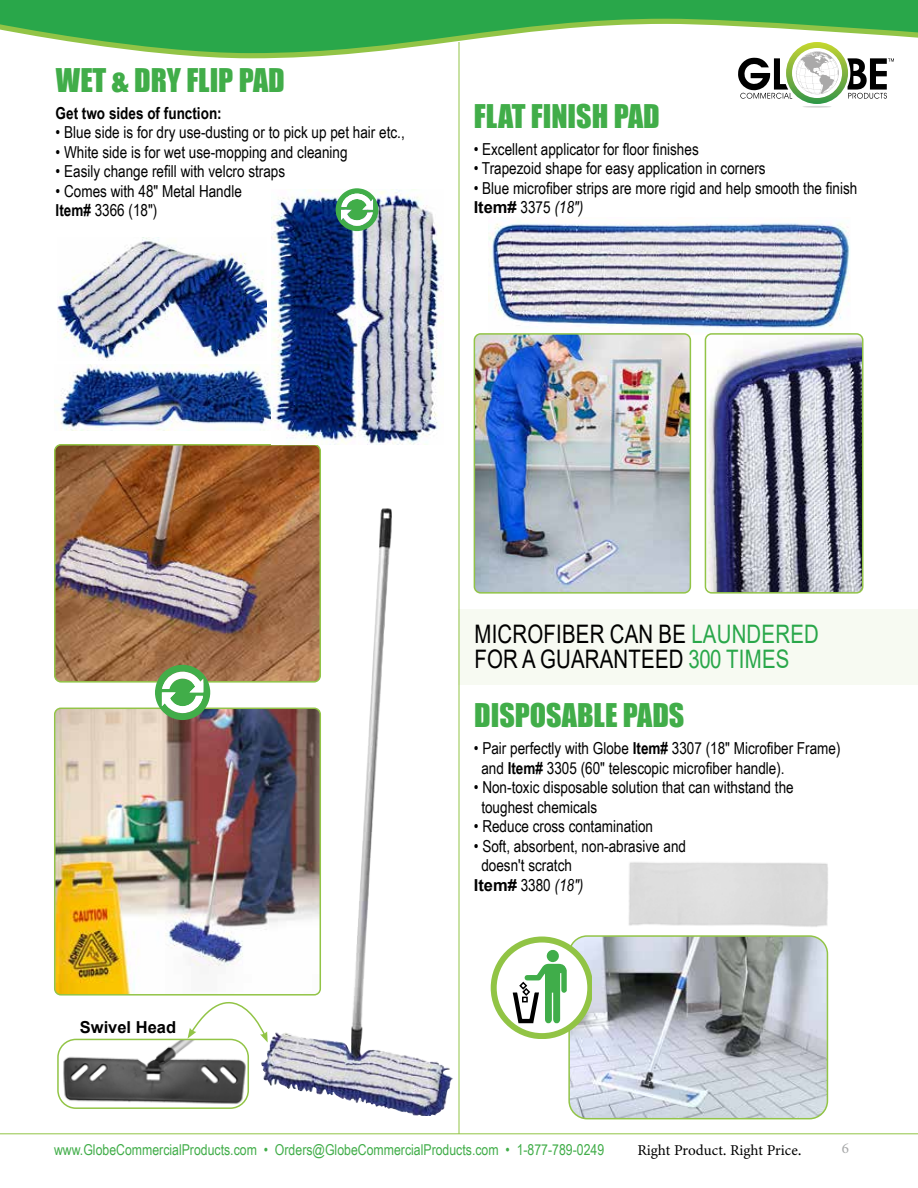
<style>
.page{position:relative;width:918px;height:1188px;background:#fff}
.page>*{position:absolute;margin:0;border:0;box-sizing:border-box;transform-origin:0 0}
.t1{font:30px "Impact";color:#41ad49}
.t2{font:25.5px/25.5px "Arial";letter-spacing:.01em;color:#000;scale:.8 1}
.t3{font:16.5px/19.5px "Arial Narrow";color:#000}
.t4{font:700 16.5px "Arial";color:#000}
.t5{font:700 16.5px "Arial Narrow";color:#000}
.t6{font:15px "Arial Narrow";color:#41ad49}
.t7{font:15px "Minion Variable Concept";letter-spacing:-.005em;color:#000}
.t8{font:15px "Minion Pro";color:#a7a8a9}
.s1{font-weight:700}
.s2{font-family:"Arial Narrow";font-weight:400}
.s3{font-family:"Arial Narrow";font-weight:400;font-style:italic}
.s4{color:#29a74a}
</style>
<div class="page">
<svg style="left:160px;top:53px;width:299px;height:5px"></svg>
<svg style="left:0;top:0;width:918px;height:53px;fill:#29a74a"></svg>
<img style="left:488px;top:223px;width:362px;height:111px">
<img style="left:705px;top:336px;width:158px;height:255px">
<div style="left:705px;top:333px;width:158px;height:261px;border:2px solid #92c446;border-radius:6px"></div>
<img style="left:474px;top:336px;width:214px;height:255px">
<div style="left:474px;top:333px;width:217px;height:261px;border:2px solid #92c446;border-radius:6px"></div>
<img style="left:57px;top:447px;width:261px;height:233px">
<div style="left:54px;top:444px;width:267px;height:239px;border:2px solid #92c446;border-radius:6px"></div>
<img style="left:55px;top:708px;width:206px;height:285px">
<div style="left:54px;top:708px;width:267px;height:288px;border:2px solid #92c446;border-radius:6px"></div>
<div style="left:628px;top:862px;width:200px;height:65px;background:#ddd"></div>
<img style="left:571px;top:938px;width:256px;height:181px">
<div style="left:568px;top:935px;width:260px;height:184px;border:2px solid #92c446;border-radius:18px"></div>
<img style="left:60px;top:1039px;width:188px;height:69px">
<div style="left:57px;top:1039px;width:192px;height:70px;border:2px solid #92c446;border-radius:18px"></div>
<svg style="left:491px;top:937px;width:101px;height:101px"></svg>
<img style="left:57px;top:238px;width:210px;height:122px">
<img style="left:56px;top:364px;width:215px;height:66px">
<img style="left:271px;top:190px;width:173px;height:255px">
<svg style="left:336px;top:188px;width:42px;height:43px"></svg>
<svg style="left:155px;top:665px;width:55px;height:55px"></svg>
<div style="left:459px;top:609px;width:459px;height:75px;background:#f7faf2"></div>
<img style="left:261px;top:508px;width:192px;height:608px">
<svg style="left:188px;top:965px;width:80px;height:78px"></svg>
<hr style="left:0;top:1134px;width:918px;height:1px;background:#92c446">
<svg style="left:738px;top:42px;width:156px;height:66px"></svg>
<hr style="left:459px;top:42px;width:1px;height:1092px;background:#92c446">
<h1 class="t1" style="left:56px;top:57px;width:230px">WET &amp; DRY FLIP PAD</h1>
<p class="t5" style="left:56px;top:101px;width:168px">Get two sides of function:</p>
<p class="t3" style="left:56px;top:122px;width:351px">• Blue side is for dry use-dusting or to pick up pet hair etc.,</p>
<p class="t3" style="left:56px;top:142px;width:294px">• White side is for wet use-mopping and cleaning</p>
<p class="t3" style="left:56px;top:161px;width:231px">• Easily change refill with velcro straps</p>
<p class="t3" style="left:56px;top:181px;width:188px">• Comes with 48" Metal Handle<br><span class="s1">Item#</span> 3366 (18")</p>
<h1 class="t1" style="left:474px;top:93px;width:187px">FLAT FINISH PAD</h1>
<p class="t3" style="left:474px;top:139px;width:227px">• Excellent applicator for floor finishes</p>
<p class="t3" style="left:474px;top:158px;width:294px">• Trapezoid shape for easy application in corners</p>
<p class="t3" style="left:474px;top:178px;width:385px">• Blue microfiber strips are more rigid and help smooth the finish</p>
<p class="t4" style="left:474px;top:196px;width:111px">Item# <span class="s2">3375</span> <span class="s3">(18")</span></p>
<p class="t4" style="left:80px;top:1016px;width:98px">Swivel Head</p>
<h2 class="t2" style="left:475px;top:621px;width:432px">MICROFIBER CAN BE <span class="s4">LAUNDERED<br></span>FOR A GUARANTEED <span class="s4">300 TIMES</span></h2>
<h1 class="t1" style="left:474px;top:692px;width:212px">DISPOSABLE PADS</h1>
<p class="t3" style="left:481px;top:738px;width:361px;text-indent:-8px">• Pair perfectly with Globe <span class="s1">Item#</span> 3307 (18″ Microfiber Frame) and <span class="s1">Item#</span> 3305 (60″ telescopic microfiber handle).</p>
<p class="t3" style="left:481px;top:777px;width:314px;text-indent:-8px">• Non-toxic disposable solution that can withstand the toughest chemicals</p>
<p class="t3" style="left:474px;top:816px;width:181px">• Reduce cross contamination</p>
<p class="t3" style="left:481px;top:836px;width:206px;text-indent:-8px">• Soft, absorbent, non-abrasive and doesn't scratch</p>
<p class="t4" style="left:474px;top:873px;width:111px">Item# <span class="s2">3380</span> <span class="s3">(18")</span></p>
<p class="t6" style="left:54px;top:1139px;width:552px">www.GlobeCommercialProducts.com • Orders@GlobeCommercialProducts.com • 1-877-789-0249</p>
<p class="t7" style="left:637px;top:1140px;width:165px">Right Product. Right Price.</p>
<p class="t8" style="left:842px;top:1138px;width:9px">6</p>
</div>
